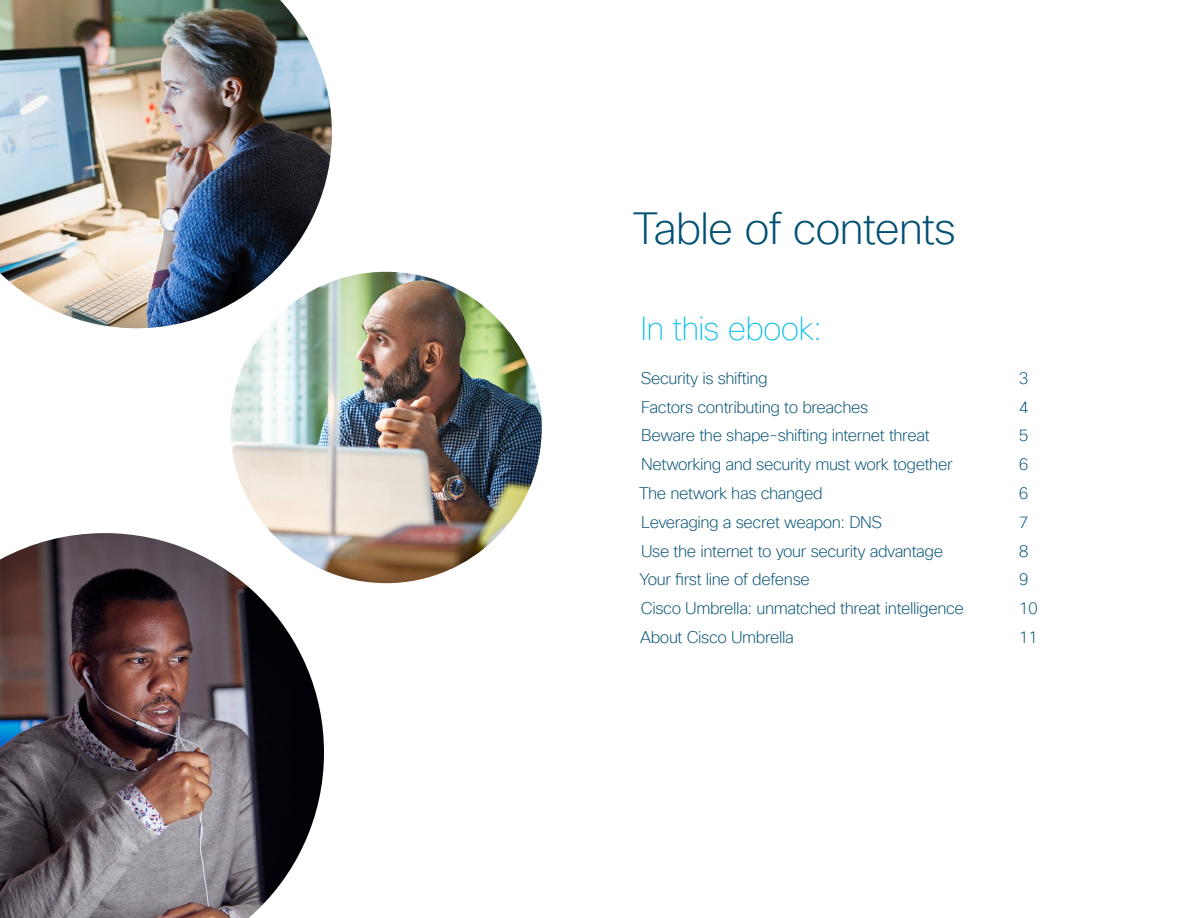
<style>
.page{position:relative;width:1188px;height:918px;background:#fff}
.page>*{position:absolute;margin:0;border:0;box-sizing:border-box;transform-origin:0 0}
.t1{font:200 43.95px "Cisco Sans TT";letter-spacing:-.025em;color:#005073}
.t2{font:100 32.7px "Cisco Sans TT";letter-spacing:-.025em;color:#00bceb}
.t3{font:200 16.5px "Cisco Sans TT";letter-spacing:-.025em;color:#005073}
</style>
<div class="page">
<img style="left:230px;top:272px;width:312px;height:311px;border-radius:156px">
<img style="left:0;top:0;width:332px;height:328px">
<img style="left:0;top:533px;width:324px;height:385px">
<h1 class="t1" style="left:633px;top:200px;width:325px">Table of contents</h1>
<h2 class="t2" style="left:641px;top:308px;width:183px">In this ebook:</h2>
<p class="t3" style="left:641px;top:367px;width:128px">Security is shifting</p>
<p class="t3" style="left:1019px;top:367px;width:11px">3</p>
<p class="t3" style="left:641px;top:396px;width:229px">Factors contributing to breaches</p>
<p class="t3" style="left:1019px;top:396px;width:11px">4</p>
<p class="t3" style="left:641px;top:425px;width:290px">Beware the shape-shifting internet threat</p>
<p class="t3" style="left:1019px;top:425px;width:11px">5</p>
<p class="t3" style="left:641px;top:454px;width:313px">Networking and security must work together</p>
<p class="t3" style="left:1019px;top:454px;width:11px">6</p>
<p class="t3" style="left:639px;top:483px;width:185px">The network has changed</p>
<p class="t3" style="left:1019px;top:483px;width:11px">6</p>
<p class="t3" style="left:641px;top:511px;width:243px">Leveraging a secret weapon: DNS</p>
<p class="t3" style="left:1019px;top:511px;width:11px">7</p>
<p class="t3" style="left:641px;top:540px;width:304px">Use the internet to your security advantage</p>
<p class="t3" style="left:1019px;top:540px;width:11px">8</p>
<p class="t3" style="left:640px;top:569px;width:172px">Your first line of defense</p>
<p class="t3" style="left:1019px;top:569px;width:11px">9</p>
<p class="t3" style="left:641px;top:598px;width:325px">Cisco Umbrella: unmatched threat intelligence</p>
<p class="t3" style="left:1019px;top:598px;width:21px">10</p>
<p class="t3" style="left:640px;top:626px;width:155px">About Cisco Umbrella</p>
<p class="t3" style="left:1019px;top:626px;width:21px">11</p>
</div>
